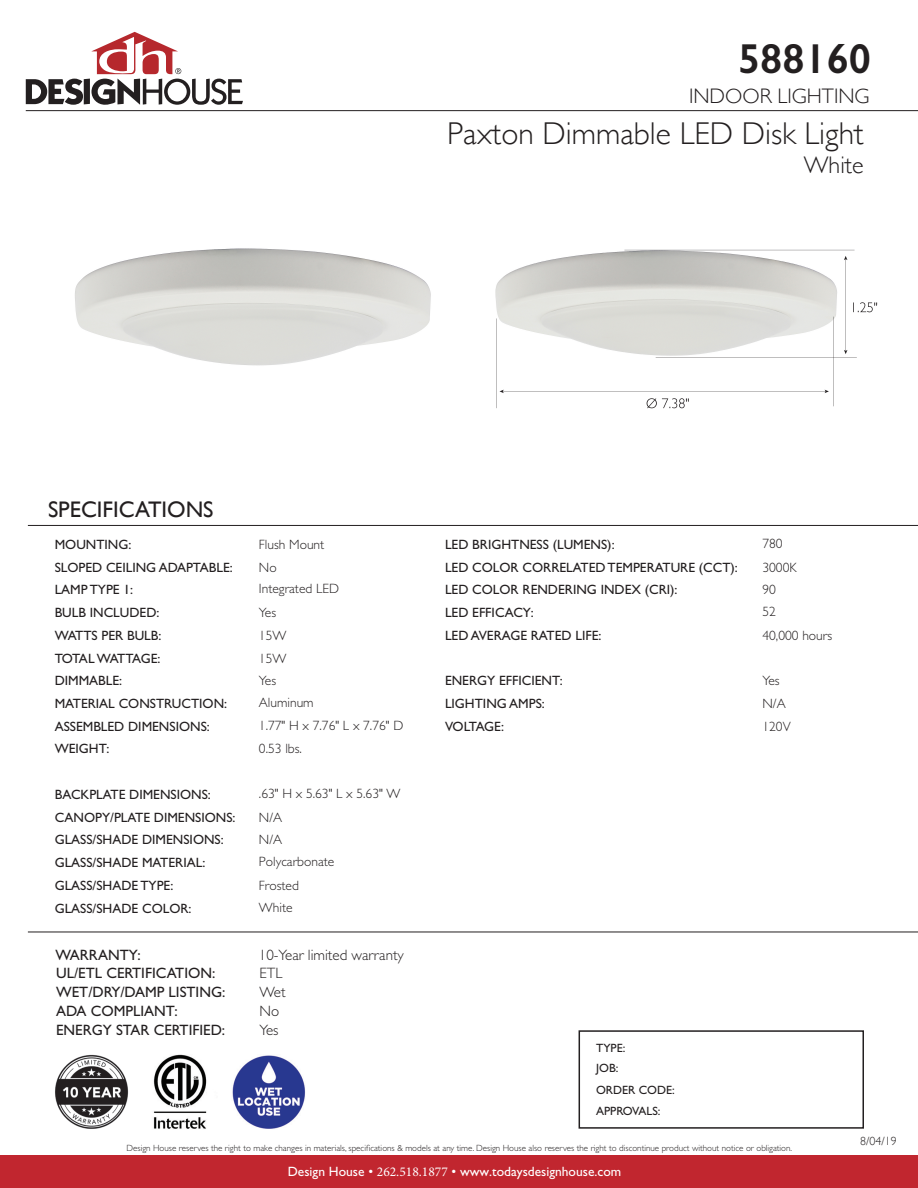
<style>
.page{position:relative;width:918px;height:1188px;background:#fff}
.page>*{position:absolute;margin:0;border:0;box-sizing:border-box;transform-origin:0 0}
.t1{font:600 42px "Gill Sans";color:#231f20}
.t2{font:300 31.5px "Gill Sans";color:#231f20}
.t3{font:300 24px "Gill Sans";color:#231f20}
.t4{font:22.5px "Gill Sans";color:#231f20}
.t5{font:300 21px "Gill Sans";color:#231f20}
.t6{font:15px "Gill Sans Std";color:#231f20}
.t7{font:300 15px "Gill Sans Std";color:#231f20}
.t8{font:13.5px "Gill Sans Std";color:#231f20}
.t9{font:300 13.5px/22.5px "Gill Sans Std";color:#231f20}
.t10{font:13.5px "Gill Sans Std";color:#fff}
.t11{font:13.5px "Gill Sans Std";letter-spacing:-.065em;color:#231f20}
.t12{font:13.5px "Gill Sans Std";letter-spacing:-.04em;color:#231f20}
.t13{font:12px "Gill Sans Std";color:#231f20}
.t14{font:300 12px "Gill Sans";color:#231f20}
.t15{font:300 9px "Gill Sans Std";color:#231f20}
.s1{font-family:"Minion Pro"}
</style>
<div class="page">
<div style="left:0;top:1156px;width:918px;height:32px;background:#c1262f"></div>
<svg style="left:26px;top:32px;width:217px;height:73px"></svg>
<div style="left:579px;top:1030px;width:285px;height:99px;border:2px solid #231f20"></div>
<hr style="left:26px;top:110px;width:892px;height:1px;background:#231f20">
<hr style="left:28px;top:525px;width:890px;height:1px;background:#231f20">
<img style="left:55px;top:1055px;width:74px;height:74px">
<img style="left:153px;top:1055px;width:54px;height:74px">
<img style="left:232px;top:1055px;width:73px;height:74px">
<hr style="left:28px;top:932px;width:890px;height:1px;background:#231f20">
<img style="left:75px;top:248px;width:356px;height:118px">
<img style="left:495px;top:249px;width:383px;height:160px">
<p class="t1" style="left:738px;top:33px;width:135px">588160</p>
<p class="t5" style="left:689px;top:79px;width:182px">INDOOR LIGHTING</p>
<p class="t2" style="left:447px;top:108px;width:418px">Paxton Dimmable LED Disk Light</p>
<p class="t3" style="left:804px;top:147px;width:61px">White</p>
<p class="t4" style="left:48px;top:496px;width:167px">SPECIFICATIONS</p>
<p class="t8" style="left:55px;top:537px;width:78px">MOUNTING:</p>
<p class="t8" style="left:55px;top:559px;width:180px">SLOPED CEILING ADAPTABLE:</p>
<p class="t8" style="left:55px;top:582px;width:80px">LAMP TYPE 1:</p>
<p class="t8" style="left:55px;top:605px;width:106px">BULB INCLUDED:</p>
<p class="t8" style="left:55px;top:628px;width:108px">WATTS PER BULB:</p>
<p class="t11" style="left:55px;top:650px;width:107px">TOTAL WATTAGE:</p>
<p class="t8" style="left:55px;top:673px;width:69px">DIMMABLE:</p>
<p class="t8" style="left:55px;top:696px;width:174px">MATERIAL CONSTRUCTION:</p>
<p class="t8" style="left:55px;top:718px;width:157px">ASSEMBLED DIMENSIONS:</p>
<p class="t8" style="left:55px;top:741px;width:56px">WEIGHT:</p>
<p class="t8" style="left:55px;top:787px;width:158px">BACKPLATE DIMENSIONS:</p>
<p class="t8" style="left:55px;top:809px;width:182px">CANOPY/PLATE DIMENSIONS:</p>
<p class="t8" style="left:55px;top:832px;width:171px">GLASS/SHADE DIMENSIONS:</p>
<p class="t8" style="left:55px;top:855px;width:152px">GLASS/SHADE MATERIAL:</p>
<p class="t8" style="left:55px;top:877px;width:120px">GLASS/SHADE TYPE:</p>
<p class="t8" style="left:55px;top:900px;width:138px">GLASS/SHADE COLOR:</p>
<p class="t6" style="left:56px;top:946px;width:87px">WARRANTY:</p>
<p class="t6" style="left:56px;top:965px;width:161px">UL/ETL CERTIFICATION:</p>
<p class="t6" style="left:56px;top:984px;width:171px">WET/DRY/DAMP LISTING:</p>
<p class="t6" style="left:56px;top:1003px;width:123px">ADA COMPLIANT:</p>
<p class="t9" style="left:259px;top:533px;width:82px">Flush Mount<br>No<br>Integrated LED</p>
<p class="t9" style="left:259px;top:602px;width:146px">Yes<br>15W<br>15W<br>Yes<br>Aluminum<br>1.77" H x 7.76" L x 7.76" D<br>0.53 lbs.</p>
<p class="t9" style="left:259px;top:782px;width:143px">.63" H x 5.63" L x 5.63" W<br>N/A<br>N/A<br>Polycarbonate</p>
<p class="t9" style="left:259px;top:874px;width:41px">Frosted<br>White</p>
<p class="t7" style="left:259px;top:946px;width:146px">10-Year limited warranty</p>
<p class="t7" style="left:259px;top:965px;width:24px">ETL</p>
<p class="t7" style="left:259px;top:984px;width:28px">Wet</p>
<p class="t7" style="left:259px;top:1003px;width:21px">No</p>
<p class="t6" style="left:56px;top:1022px;width:171px">ENERGY STAR CERTIFIED:</p>
<p class="t7" style="left:259px;top:1022px;width:21px">Yes</p>
<p class="t8" style="left:445px;top:537px;width:171px">LED BRIGHTNESS (LUMENS):</p>
<p class="t9" style="left:762px;top:532px;width:22px">780</p>
<p class="t8" style="left:445px;top:559px;width:294px">LED COLOR CORRELATED TEMPERATURE (CCT):</p>
<p class="t9" style="left:762px;top:556px;width:36px">3000K</p>
<p class="t8" style="left:445px;top:582px;width:234px">LED COLOR RENDERING INDEX (CRI):</p>
<p class="t9" style="left:762px;top:579px;width:15px">90</p>
<p class="t8" style="left:445px;top:605px;width:90px">LED EFFICACY:</p>
<p class="t9" style="left:762px;top:601px;width:15px">52</p>
<p class="t8" style="left:445px;top:628px;width:158px">LED AVERAGE RATED LIFE:</p>
<p class="t9" style="left:762px;top:624px;width:71px">40,000 hours</p>
<p class="t8" style="left:445px;top:673px;width:119px">ENERGY EFFICIENT:</p>
<p class="t9" style="left:762px;top:670px;width:19px">Yes</p>
<p class="t8" style="left:445px;top:696px;width:101px">LIGHTING AMPS:</p>
<p class="t9" style="left:762px;top:692px;width:25px">N/A</p>
<p class="t12" style="left:445px;top:718px;width:60px">VOLTAGE:</p>
<p class="t9" style="left:762px;top:715px;width:30px">120V</p>
<p class="t13" style="left:596px;top:1041px;width:31px">TYPE:</p>
<p class="t13" style="left:596px;top:1061px;width:24px">JOB:</p>
<p class="t13" style="left:596px;top:1083px;width:80px">ORDER CODE:</p>
<p class="t13" style="left:596px;top:1104px;width:66px">APPROVALS:</p>
<p class="t15" style="left:127px;top:1143px;width:667px">Design House reserves the right to make changes in materials, specifications &amp; models at any time. Design House also reserves the right to discontinue product without notice or obligation.</p>
<p class="t10" style="left:288px;top:1164px;width:335px">Design House • <span class="s1">262.518.1877</span> • www.todaysdesignhouse.com</p>
<p class="t14" style="left:860px;top:1132px;width:38px">8/04/19</p>
</div>
